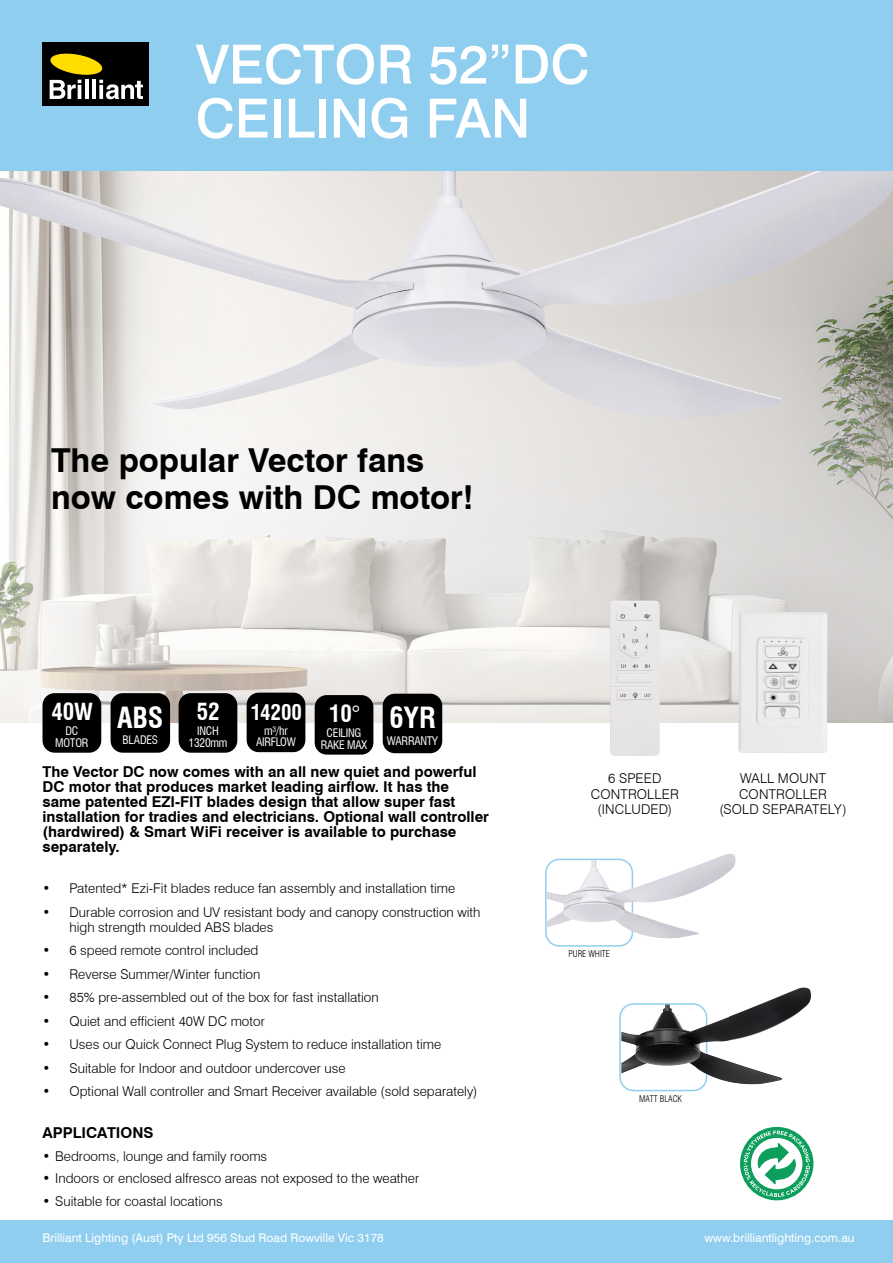
<style>
.page{position:relative;width:893px;height:1263px;background:#fff}
.page>*{position:absolute;margin:0;border:0;box-sizing:border-box;transform-origin:0 0}
.t1{font:500 54px/54px "Swiss 721 BT";color:#fff}
.t2{font:700 33px/37.5px "Swiss 721 BT";color:#000}
.t3{font:700 condensed 28.5px "Swiss 721 BT";letter-spacing:-.005em;color:#fff}
.t4{font:700 condensed 22.95px "Swiss 721 BT";letter-spacing:-.005em;color:#fff}
.t5{font:700 condensed 21px "Swiss 721 BT";color:#fff}
.t6{font:700 15px/15px "Swiss 721 BT";color:#000}
.t7{font:300 13.5px/15.6px "Swiss 721 BT";color:#000;text-align:center}
.t8{font:12px "Swiss 721 BT";color:#fff}
.t9{font:condensed 11.55px/11.6px "Swiss 721 BT";letter-spacing:-.02em;color:#fff;text-align:center}
.t10{font:300 condensed 9px "Swiss 721 BT";color:#000}
.s1{font-weight:400}
</style>
<div class="page">
<img style="left:0;top:170px;width:893px;height:159px">
<svg style="left:0;top:329px;width:893px;height:396px"></svg>
<div style="left:0;top:0;width:893px;height:170px;background:#90cef0"></div>
<div style="left:43px;top:43px;width:106px;height:63px;background:#000"></div>
<svg style="left:50px;top:53px;width:93px;height:46px"></svg>
<div style="left:111px;top:693px;width:59px;height:60px;background:#000;border-radius:12px"></div>
<div style="left:383px;top:694px;width:59px;height:59px;background:#000;border-radius:12px"></div>
<div style="left:0;top:1220px;width:893px;height:43px;background:#90cef0"></div>
<div style="left:315px;top:695px;width:58px;height:60px;background:#000;border-radius:12px"></div>
<div style="left:247px;top:693px;width:58px;height:59px;background:#000;border-radius:12px"></div>
<div style="left:43px;top:693px;width:58px;height:60px;background:#000;border-radius:12px"></div>
<div style="left:179px;top:693px;width:58px;height:60px;background:#000;border-radius:12px"></div>
<img style="left:610px;top:600px;width:50px;height:156px">
<img style="left:738px;top:612px;width:90px;height:141px">
<div style="left:545px;top:859px;width:88px;height:88px;border:2px solid #90cef0;border-radius:14px"></div>
<div style="left:619px;top:1003px;width:88px;height:88px;border:2px solid #90cef0;border-radius:14px"></div>
<img style="left:547px;top:860px;width:109px;height:78px">
<img style="left:656px;top:854px;width:80px;height:84px">
<img style="left:621px;top:1004px;width:108px;height:80px">
<img style="left:729px;top:987px;width:82px;height:97px">
<div style="left:740px;top:1127px;width:73px;height:73px;background:#0d9e5b;border-radius:50%"></div>
<svg style="left:743px;top:1130px;width:67px;height:67px"></svg>
<h1 class="t1" style="left:196px;top:37px;width:395px">VECTOR 52”DC<br>CEILING FAN</h1>
<h2 class="t2" style="left:51px;top:441px;width:424px">The popular Vector fans now comes with DC motor!</h2>
<h3 class="t4" style="left:51px;top:698px;width:43px">40W</h3>
<p class="t9" style="left:55px;top:725px;width:35px">DC<br>MOTOR</p>
<h3 class="t4" style="left:197px;top:698px;width:24px">52</h3>
<p class="t9" style="left:188px;top:725px;width:40px">INCH<br>1320mm</p>
<h3 class="t5" style="left:251px;top:700px;width:53px">14200</h3>
<p class="t9" style="left:256px;top:725px;width:41px">m³/hr<br>AIRFLOW</p>
<h3 class="t4" style="left:329px;top:700px;width:32px">10<span class="s1">°</span></h3>
<p class="t9" style="left:321px;top:727px;width:48px">CEILING<br>RAKE MAX</p>
<h3 class="t3" style="left:117px;top:700px;width:48px">ABS</h3>
<h3 class="t3" style="left:389px;top:701px;width:48px">6YR</h3>
<p class="t6" style="left:43px;top:764px;width:448px">The Vector DC now comes with an all new quiet and powerful DC motor that produces market leading airflow. It has the same patented EZI-FIT blades design that allow super fast installation for tradies and electricians. Optional wall controller (hardwired) &amp; Smart WiFi receiver is available to purchase separately.</p>
<p class="t7" style="left:43px;top:880px;width:414px">• Patented* Ezi-Fit blades reduce fan assembly and installation time</p>
<p class="t7" style="left:70px;top:904px;width:413px;line-height:15px;text-align:left;text-indent:-27px">• Durable corrosion and UV resistant body and canopy construction with high strength moulded ABS blades</p>
<p class="t7" style="left:43px;top:942px;width:217px">• 6 speed remote control included</p>
<p class="t7" style="left:43px;top:966px;width:219px">• Reverse Summer/Winter function</p>
<p class="t7" style="left:43px;top:989px;width:338px">• 85% pre-assembled out of the box for fast installation</p>
<p class="t7" style="left:43px;top:1013px;width:224px">• Quiet and efficient 40W DC motor</p>
<p class="t7" style="left:43px;top:1036px;width:400px">• Uses our Quick Connect Plug System to reduce installation time</p>
<p class="t7" style="left:43px;top:1060px;width:304px">• Suitable for Indoor and outdoor undercover use</p>
<p class="t7" style="left:43px;top:1083px;width:437px">• Optional Wall controller and Smart Receiver available (sold separately)</p>
<p class="t9" style="left:123px;top:734px;width:37px">BLADES</p>
<p class="t9" style="left:387px;top:735px;width:53px">WARRANTY</p>
<p class="t6" style="left:43px;top:1125px;width:112px">APPLICATIONS</p>
<p class="t7" style="left:43px;top:1148px;width:226px">• Bedrooms, lounge and family rooms</p>
<p class="t7" style="left:43px;top:1171px;width:378px">• Indoors or enclosed alfresco areas not exposed to the weather</p>
<p class="t7" style="left:43px;top:1193px;width:182px">• Suitable for coastal locations</p>
<p class="t7" style="left:591px;top:770px;width:89px">6 SPEED<br>CONTROLLER (INCLUDED)</p>
<p class="t7" style="left:719px;top:770px;width:129px">WALL MOUNT<br>CONTROLLER (SOLD SEPARATELY)</p>
<p class="t10" style="left:568px;top:948px;width:43px">PURE WHITE</p>
<p class="t10" style="left:639px;top:1093px;width:45px">MATT BLACK</p>
<p class="t8" style="left:43px;top:1231px;width:343px">Brilliant Lighting (Aust) Pty Ltd 956 Stud Road Rowville Vic 3178</p>
<p class="t8" style="left:704px;top:1231px;width:152px">www.brilliantlighting.com.au</p>
</div>
